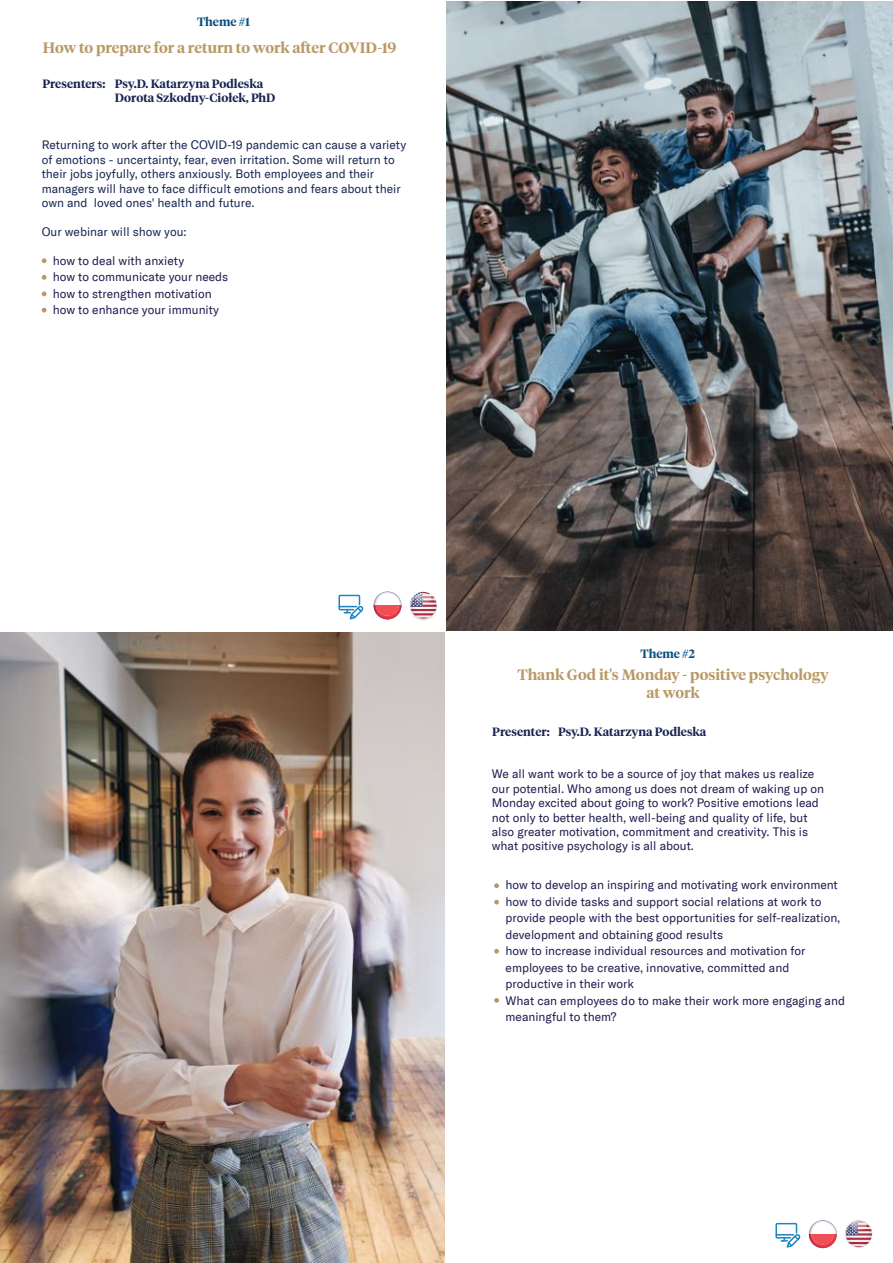
<style>
.page{position:relative;width:893px;height:1263px;background:#fff}
.page>*{position:absolute;margin:0;border:0;box-sizing:border-box;transform-origin:0 0}
.t1{font:600 15px/18px "Tiempos Headline";color:#b99a66;text-align:center}
.t2{font:12px/16.5px "GT America";color:#1c1a4d}
.t3{font:12px/14.4px "GT America";color:#152551}
.t4{font:600 12px/14.4px "Tiempos Headline";color:#152551}
.t5{font:600 12px "Tiempos Headline";color:#074f80}
.s1{color:#15244f}
</style>
<div class="page">
<img style="left:0;top:632px;width:445px;height:631px">
<img style="left:446px;top:1px;width:447px;height:630px">
<svg style="left:494px;top:883px;width:5px;height:5px"></svg>
<svg style="left:494px;top:949px;width:5px;height:5px"></svg>
<svg style="left:494px;top:900px;width:5px;height:4px"></svg>
<svg style="left:494px;top:998px;width:5px;height:5px"></svg>
<svg style="left:845px;top:1220px;width:27px;height:27px"></svg>
<svg style="left:845px;top:1220px;width:27px;height:27px"></svg>
<svg style="left:851px;top:1220px;width:16px;height:10px"></svg>
<svg style="left:809px;top:1238px;width:28px;height:10px"></svg>
<svg style="left:809px;top:1220px;width:28px;height:28px"></svg>
<svg style="left:811px;top:1221px;width:23px;height:23px"></svg>
<svg style="left:775px;top:1222px;width:26px;height:26px"></svg>
<svg style="left:338px;top:594px;width:26px;height:26px"></svg>
<svg style="left:410px;top:592px;width:27px;height:27px"></svg>
<svg style="left:410px;top:593px;width:27px;height:27px"></svg>
<svg style="left:415px;top:593px;width:16px;height:10px"></svg>
<svg style="left:374px;top:609px;width:27px;height:10px"></svg>
<svg style="left:374px;top:591px;width:27px;height:28px"></svg>
<svg style="left:376px;top:592px;width:23px;height:24px"></svg>
<svg style="left:42px;top:258px;width:5px;height:5px"></svg>
<svg style="left:42px;top:291px;width:5px;height:5px"></svg>
<svg style="left:42px;top:275px;width:5px;height:5px"></svg>
<svg style="left:42px;top:308px;width:5px;height:4px"></svg>
<p class="t5" style="left:197px;top:13px;width:55px">Theme #1</p>
<p class="t1" style="left:43px;top:38px;width:355px">How to prepare for a return to work after COVID-19</p>
<p class="t4" style="left:115px;top:76px;width:162px;text-indent:-73px"><span class="s1">Presenters:</span> Psy.D. Katarzyna Podleska<br>Dorota Szkodny-Ciołek, PhD</p>
<p class="t3" style="left:42px;top:138px;width:366px">Returning to work after the COVID-19 pandemic can cause a variety of emotions - uncertainty, fear, even irritation. Some will return to their jobs joyfully, others anxiously. Both employees and their managers will have to face difficult emotions and fears about their own and loved ones' health and future.</p>
<p class="t3" style="left:42px;top:224px;width:146px">Our webinar will show you:</p>
<p class="t2" style="left:53px;top:252px;width:177px">how to deal with anxiety<br>how to communicate your needs how to strengthen motivation how to enhance your immunity</p>
<p class="t5" style="left:640px;top:646px;width:56px">Theme #2</p>
<p class="t1" style="left:517px;top:665px;width:313px">Thank God it's Monday - positive psychology at work</p>
<p class="t4" style="left:492px;top:724px;width:216px"><span class="s1">Presenter:</span> Psy.D. Katarzyna Podleska</p>
<p class="t2" style="left:492px;top:767px;width:334px;line-height:14.4px">We all want work to be a source of joy that makes us realize our potential. Who among us does not dream of waking up on Monday excited about going to work? Positive emotions lead not only to better health, well-being and quality of life, but also greater motivation, commitment and creativity. This is what positive psychology is all about.</p>
<p class="t2" style="left:506px;top:877px;width:341px">how to develop an inspiring and motivating work environment how to divide tasks and support social relations at work to provide people with the best opportunities for self-realization, development and obtaining good results<br>how to increase individual resources and motivation for employees to be creative, innovative, committed and productive in their work<br>What can employees do to make their work more engaging and meaningful to them?</p>
</div>
